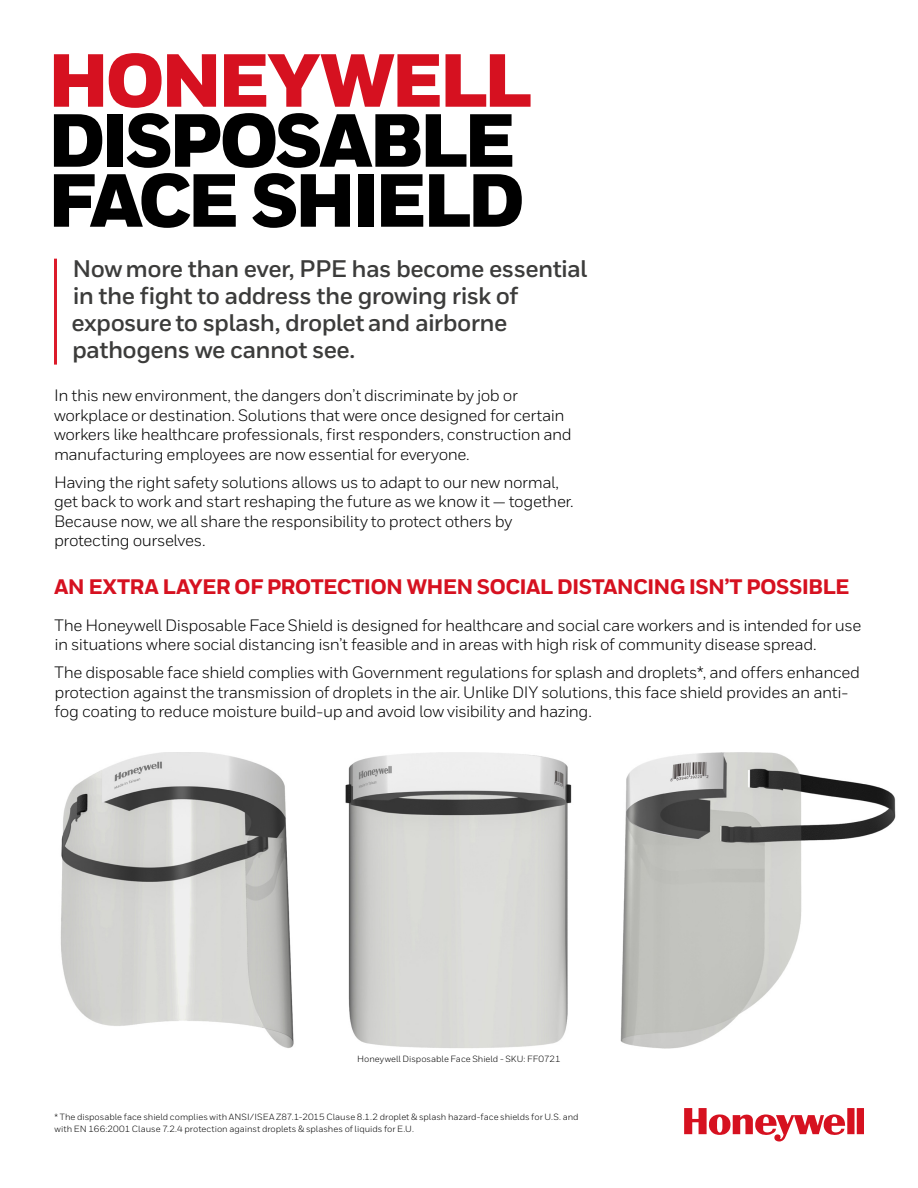
<style>
.page{position:relative;width:918px;height:1188px;background:#fff}
.page>*{position:absolute;margin:0;border:0;box-sizing:border-box;transform-origin:0 0}
.t1{font:900 75px/60px "Honeywell Sans";letter-spacing:-.055em;color:#000}
.t2{font:900 75px "Honeywell Sans";letter-spacing:-.055em;color:#d61120}
.t3{font:700 24px/27px "Honeywell Sans";letter-spacing:-.025em;color:#3c3c3b}
.t4{font:800 21px "Honeywell Sans";letter-spacing:-.035em;color:#d61120}
.t5{font:16.5px/19.5px "Honeywell Sans";letter-spacing:-.025em;color:#000}
.t6{font:9px/12px "Honeywell Sans";color:#000}
</style>
<div class="page">
<svg style="left:684px;top:1108px;width:180px;height:34px"></svg>
<hr style="left:54px;top:259px;width:3px;height:106px;background:#dc1b2a">
<img style="left:60px;top:752px;width:234px;height:296px">
<img style="left:620px;top:752px;width:276px;height:296px">
<img style="left:345px;top:752px;width:227px;height:296px">
<h1 class="t2" style="left:48px;top:34px;width:486px">HONEYWELL</h1>
<h1 class="t1" style="left:48px;top:114px;width:479px">DISPOSABLE<br>FACE SHIELD</h1>
<h2 class="t3" style="left:72px;top:256px;width:517px">Now more than ever, PPE has become essential in the fight to address the growing risk of exposure to splash, droplet and airborne pathogens we cannot see.</h2>
<p class="t5" style="left:54px;top:386px;width:519px">In this new environment, the dangers don’t discriminate by job or workplace or destination. Solutions that were once designed for certain workers like healthcare professionals, first responders, construction and manufacturing employees are now essential for everyone.</p>
<p class="t5" style="left:54px;top:472px;width:521px">Having the right safety solutions allows us to adapt to our new normal, get back to work and start reshaping the future as we know it — together.<br>Because now, we all share the responsibility to protect others by protecting ourselves.</p>
<p class="t4" style="left:54px;top:573px;width:797px">AN EXTRA LAYER OF PROTECTION WHEN SOCIAL DISTANCING ISN’T POSSIBLE</p>
<p class="t5" style="left:55px;top:616px;width:808px">The Honeywell Disposable Face Shield is designed for healthcare and social care workers and is intended for use in situations where social distancing isn’t feasible and in areas with high risk of community disease spread.</p>
<p class="t5" style="left:55px;top:663px;width:807px">The disposable face shield complies with Government regulations for splash and droplets*, and offers enhanced protection against the transmission of droplets in the air. Unlike DIY solutions, this face shield provides an anti&shy;fog coating to reduce moisture build-up and avoid low visibility and hazing.</p>
<p class="t6" style="left:357px;top:1053px;width:205px">Honeywell Disposable Face Shield - SKU: FF0721</p>
<p class="t6" style="left:55px;top:1111px;width:526px">* The disposable face shield complies with ANSI/ISEA Z87.1-2015 Clause 8.1.2 droplet &amp; splash hazard-face shields for U.S. and with EN 166:2001 Clause 7.2.4 protection against droplets &amp; splashes of liquids for E.U.</p>
</div>
